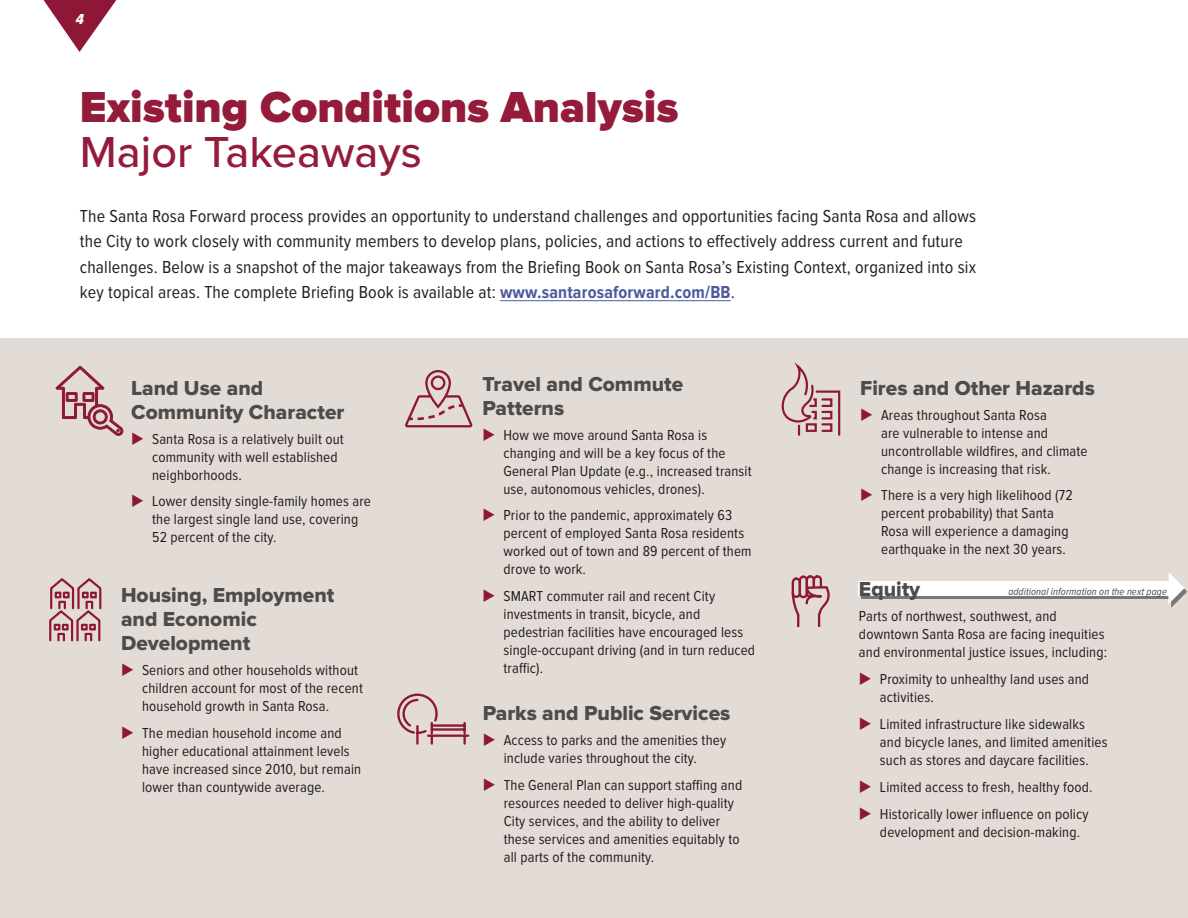
<style>
.page{position:relative;width:1188px;height:918px;background:#fff}
.page>*{position:absolute;margin:0;border:0;box-sizing:border-box;transform-origin:0 0}
.t1{font:900 45px "Proxima Nova";color:#941b3a}
.t2{font:500 45px "Proxima Nova";color:#941b3a}
.t3{font:21px/24px "Proxima Nova Extrabld";color:#4c4c4c}
.t4{font:18px/25.5px "Proxima Nova Cond";letter-spacing:.01em;color:#231f20}
.t5{font:15px/18px "Proxima Nova Cond";letter-spacing:.01em;color:#231f20}
.t6{font:15px "Proxima Nova Cond Extrabld It";color:#fff}
.t7{font:italic 10.5px "Proxima Nova Cond";letter-spacing:.01em;color:#4c4c4c}
.s1{font-weight:700;color:#4d5a9e}
</style>
<div class="page">
<svg style="left:44px;top:0;width:72px;height:52px"></svg>
<div style="left:0;top:338px;width:1188px;height:580px;background:#e2dbd6"></div>
<hr style="left:500px;top:300px;width:231px;height:1px;background:#4d5a9e">
<svg style="left:56px;top:366px;width:67px;height:70px"></svg>
<svg style="left:49px;top:578px;width:53px;height:64px"></svg>
<div style="left:63px;top:592px;width:7px;height:6px;border:2px solid #8e1737"></div>
<div style="left:58px;top:601px;width:8px;height:8px;border:2px solid #8e1737"></div>
<div style="left:82px;top:592px;width:7px;height:6px;border:2px solid #8e1737"></div>
<div style="left:90px;top:592px;width:7px;height:6px;border:2px solid #8e1737"></div>
<div style="left:86px;top:601px;width:7px;height:8px;border:2px solid #8e1737"></div>
<div style="left:54px;top:624px;width:6px;height:7px;border:2px solid #8e1737"></div>
<div style="left:62px;top:624px;width:7px;height:7px;border:2px solid #8e1737"></div>
<div style="left:57px;top:633px;width:8px;height:8px;border:2px solid #8e1737"></div>
<div style="left:81px;top:624px;width:7px;height:7px;border:2px solid #8e1737"></div>
<div style="left:89px;top:624px;width:7px;height:7px;border:2px solid #8e1737"></div>
<div style="left:85px;top:633px;width:7px;height:8px;border:2px solid #8e1737"></div>
<svg style="left:398px;top:693px;width:71px;height:52px"></svg>
<svg style="left:405px;top:370px;width:68px;height:58px"></svg>
<svg style="left:791px;top:575px;width:39px;height:53px"></svg>
<svg style="left:781px;top:362px;width:60px;height:74px"></svg>
<svg style="left:861px;top:595px;width:307px;height:4px"></svg>
<div style="left:858px;top:581px;width:315px;height:14px;background:#fff"></div>
<svg style="left:1168px;top:573px;width:19px;height:35px"></svg>
<p class="t6" style="left:76px;top:10px;width:10px">4</p>
<h1 class="t1" style="left:80px;top:81px;width:600px">Existing Conditions Analysis</h1>
<h1 class="t2" style="left:80px;top:119px;width:343px">Major Takeaways</h1>
<p class="t4" style="left:80px;top:204px;width:898px">The Santa Rosa Forward process provides an opportunity to understand challenges and opportunities facing Santa Rosa and allows the City to work closely with community members to develop plans, policies, and actions to effectively address current and future challenges. Below is a snapshot of the major takeaways from the Briefing Book on Santa Rosa’s Existing Context, organized into six key topical areas. The complete Briefing Book is available at: <span class="s1">www.santarosaforward.com/BB</span>.</p>
<h2 class="t3" style="left:131px;top:376px;width:215px">Land Use and<br>Community Character</h2>
<p class="t5" style="left:152px;top:430px;width:193px">Santa Rosa is a relatively built out community with well established neighborhoods.</p>
<p class="t5" style="left:152px;top:493px;width:220px">Lower density single-family homes are the largest single land use, covering<br>52 percent of the city.</p>
<h2 class="t3" style="left:121px;top:584px;width:215px">Housing, Employment and Economic<br>Development</h2>
<p class="t5" style="left:142px;top:661px;width:222px">Seniors and other households without children account for most of the recent household growth in Santa Rosa.</p>
<p class="t5" style="left:142px;top:724px;width:221px">The median household income and higher educational attainment levels have increased since 2010, but remain lower than countywide average.</p>
<h2 class="t3" style="left:483px;top:372px;width:202px">Travel and Commute<br>Patterns</h2>
<p class="t5" style="left:504px;top:426px;width:250px">How we move around Santa Rosa is changing and will be a key focus of the General Plan Update (e.g., increased transit use, autonomous vehicles, drones).</p>
<p class="t5" style="left:504px;top:507px;width:250px">Prior to the pandemic, approximately 63 percent of employed Santa Rosa residents worked out of town and 89 percent of them drove to work.</p>
<p class="t5" style="left:504px;top:588px;width:253px">SMART commuter rail and recent City investments in transit, bicycle, and pedestrian facilities have encouraged less single-occupant driving (and in turn reduced traffic).</p>
<h2 class="t3" style="left:483px;top:701px;width:249px">Parks and Public Services</h2>
<p class="t5" style="left:504px;top:731px;width:224px">Access to parks and the amenities they include varies throughout the city.</p>
<p class="t5" style="left:504px;top:776px;width:240px">The General Plan can support staffing and resources needed to deliver high-quality City services, and the ability to deliver these services and amenities equitably to all parts of the community.</p>
<h2 class="t3" style="left:860px;top:376px;width:236px">Fires and Other Hazards</h2>
<p class="t5" style="left:881px;top:406px;width:208px">Areas throughout Santa Rosa<br>are vulnerable to intense and uncontrollable wildfires, and climate change is increasing that risk.</p>
<p class="t5" style="left:881px;top:487px;width:193px">There is a very high likelihood (72 percent probability) that Santa<br>Rosa will experience a damaging earthquake in the next 30 years.</p>
<h2 class="t3" style="left:859px;top:578px;width:63px">Equity</h2>
<p class="t5" style="left:859px;top:608px;width:250px">Parts of northwest, southwest, and downtown Santa Rosa are facing inequities and environmental justice issues, including:</p>
<p class="t5" style="left:880px;top:671px;width:211px">Proximity to unhealthy land uses and activities.</p>
<p class="t5" style="left:880px;top:716px;width:229px">Limited infrastructure like sidewalks and bicycle lanes, and limited amenities such as stores and daycare facilities.</p>
<p class="t5" style="left:880px;top:774px;width:214px;line-height:26.8px">Limited access to fresh, healthy food.<br>Historically lower influence on policy</p>
<p class="t5" style="left:880px;top:823px;width:202px">development and decision-making.</p>
<p class="t7" style="left:1008px;top:586px;width:160px">additional information on the next page</p>
</div>
